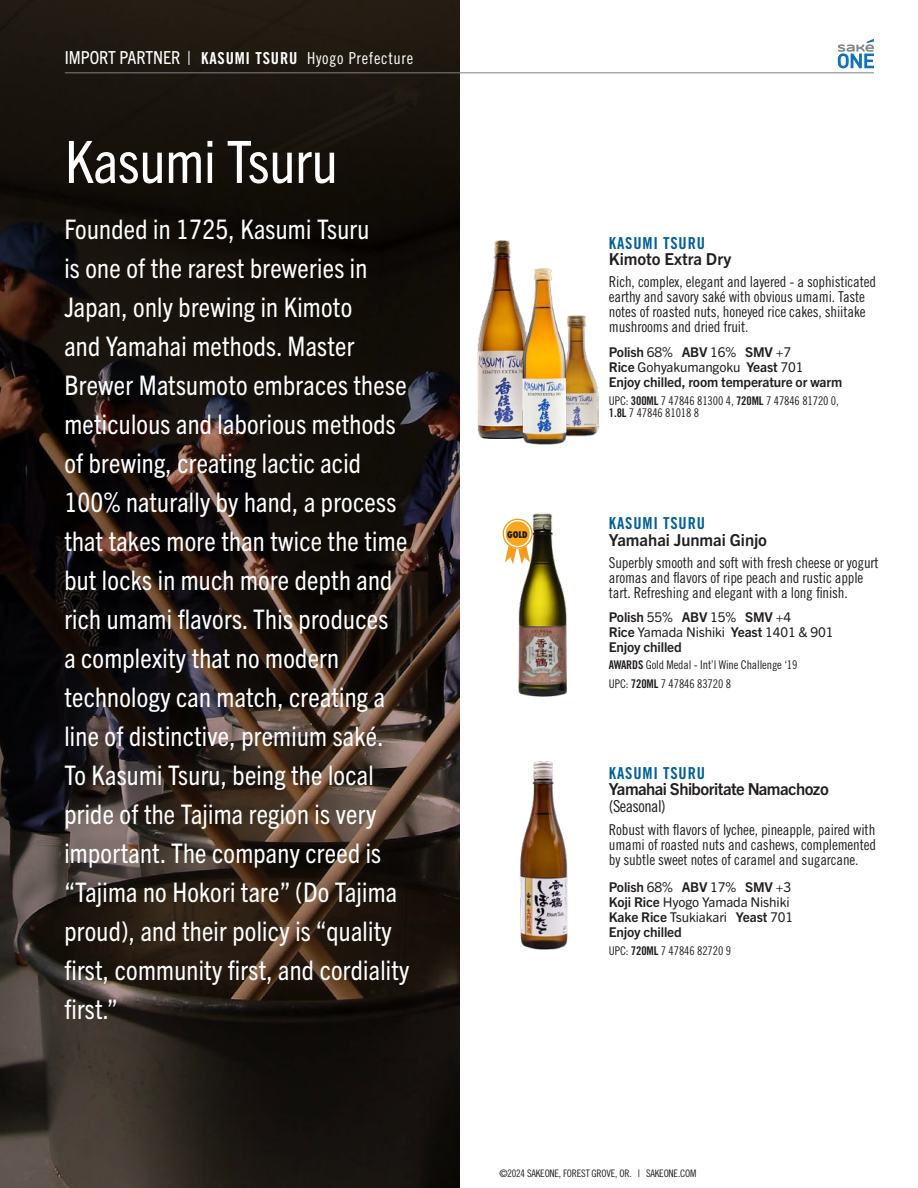
<style>
.page{position:relative;width:918px;height:1188px;background:#fff}
.page>*{position:absolute;margin:0;border:0;box-sizing:border-box;transform-origin:0 0}
.t1{font:condensed 58.5px "Trade Gothic Next LT Pro";color:#fff}
.t2{font:condensed 27px/39px "Trade Gothic Next LT Pro";letter-spacing:.01em;color:#fff}
.t3{font:700 16.5px/16.5px "Trade Gothic Next LT Pro";color:#231f20}
.t4{font:700 16.5px/16.5px "Trade Gothic Next LT Pro";letter-spacing:-.02em;color:#231f20}
.t5{font:16.5px "Trade Gothic LT Pro Cn 18";letter-spacing:.04em;color:#fff}
.t6{font:15px/15px "Trade Gothic LT Pro Cn 18";letter-spacing:-.01em;color:#231f20}
.t7{font:700 13.5px/15px "Trade Gothic Next LT Pro";letter-spacing:-.01em;color:#231f20}
.t8{font:13.5px/15px "Trade Gothic Next SR Pro";letter-spacing:-.01em;color:#231f20}
.t9{font:12px/12px "Trade Gothic LT Pro Cn 18";letter-spacing:-.01em;color:#231f20}
.t10{font:10.35px "Trade Gothic LT Pro Cn 18";letter-spacing:-.02em;color:#231f20}
.t11{font:800 condensed 9px "Futura";color:#231f20}
.s1{font-family:"Trade Gothic Next LT Pro";font-stretch:condensed;font-size:18px}
.s2{font-family:"Trade Gothic LT Pro Bd Cn 20"}
.s3{font-family:"Trade Gothic LT Pro Bd Cn 20";font-weight:400;color:#01609b}
.s4{font-family:"Trade Gothic Next SR Pro";font-weight:400}
.s5{font-family:"Trade Gothic LT Pro Cn 18";font-weight:400}
.s6{font-family:"Trade Gothic Next LT Pro";font-weight:700}
</style>
<div class="page">
<img style="left:0;top:0;width:459px;height:1188px">
<div style="left:67px;top:202px;width:360px;height:815px;background:#231f20;opacity:.29"></div>
<img style="left:520px;top:761px;width:48px;height:189px">
<hr style="left:65px;top:73px;width:809px;height:1px;background:#808285">
<svg style="left:838px;top:39px;width:36px;height:29px"></svg>
<img style="left:575px;top:315px;width:24px;height:122px">
<img style="left:477px;top:241px;width:35px;height:198px">
<img style="left:512px;top:268px;width:63px;height:177px">
<img style="left:511px;top:512px;width:56px;height:185px">
<svg style="left:505px;top:520px;width:25px;height:44px"></svg>
<div style="left:504px;top:520px;width:27px;height:27px;background:#f9a71b;border-radius:50%"></div>
<div style="left:503px;top:519px;width:29px;height:30px;border:3px solid #fff;border-radius:50%"></div>
<div style="left:503px;top:519px;width:30px;height:30px;border:1px solid #f89c1c;border-radius:50%"></div>
<p class="t5" style="left:65px;top:48px;width:350px"><span class="s1">IMPORT PARTNER |</span> <span class="s2">KASUMI TSURU</span> Hyogo Prefecture</p>
<p class="t1" style="left:65px;top:122px;width:274px">Kasumi Tsuru</p>
<p class="t2" style="left:64px;top:208px;width:347px">Founded in 1725, Kasumi Tsuru<br>is one of the rarest breweries in<br>Japan, only brewing in Kimoto<br>and Yamahai methods. Master<br>Brewer Matsumoto embraces these meticulous and laborious methods of brewing, creating lactic acid<br>100% naturally by hand, a process that takes more than twice the time but locks in much more depth and rich umami flavors. This produces<br>a complexity that no modern technology can match, creating a line of distinctive, premium saké.<br>To Kasumi Tsuru, being the local pride of the Tajima region is very important. The company creed is “Tajima no Hokori tare” (Do Tajima proud), and their policy is “quality first, community first, and cordiality first.”</p>
<p class="t11" style="left:507px;top:528px;width:22px">GOLD</p>
<p class="t3" style="left:609px;top:233px;width:124px"><span class="s3">KASUMI TSURU<br></span>Kimoto Extra Dry</p>
<p class="t6" style="left:609px;top:274px;width:269px">Rich, complex, elegant and layered - a sophisticated earthy and savory saké with obvious umami. Taste notes of roasted nuts, honeyed rice cakes, shiitake mushrooms and dried fruit.</p>
<p class="t7" style="left:609px;top:344px;width:235px">Polish <span class="s4">68%</span> ABV <span class="s4">16%</span> SMV <span class="s4">+7<br></span>Rice <span class="s4">Gohyakumangoku</span> Yeast <span class="s4">701<br></span>Enjoy chilled, room temperature or warm</p>
<p class="t9" style="left:609px;top:395px;width:231px">UPC: <span class="s2">300ML</span> 7 47846 81300 4, <span class="s2">720ML</span> 7 47846 81720 0,<br><span class="s2">1.8L</span> 7 47846 81018 8</p>
<p class="t3" style="left:609px;top:514px;width:160px"><span class="s3">KASUMI TSURU<br></span>Yamahai Junmai Ginjo</p>
<p class="t6" style="left:609px;top:555px;width:271px">Superbly smooth and soft with fresh cheese or yogurt aromas and flavors of ripe peach and rustic apple tart. Refreshing and elegant with a long finish.</p>
<p class="t7" style="left:609px;top:609px;width:226px">Polish <span class="s4">55%</span> ABV <span class="s4">15%</span> SMV <span class="s4">+4<br></span>Rice <span class="s4">Yamada Nishiki</span> Yeast <span class="s4">1401 &amp; 901<br></span>Enjoy chilled</p>
<p class="t9" style="left:609px;top:659px;width:190px"><span class="s2">AWARDS</span> Gold Medal - Int’l Wine Challenge ‘19</p>
<p class="t9" style="left:609px;top:678px;width:124px">UPC: <span class="s2">720ML</span> 7 47846 83720 8</p>
<p class="t4" style="left:609px;top:764px;width:221px"><span class="s3">KASUMI TSURU<br></span>Yamahai Shiboritate Namachozo <span class="s5">(Seasonal)</span></p>
<p class="t6" style="left:609px;top:822px;width:269px;text-align:justify">Robust with flavors of lychee, pineapple, paired with umami of roasted nuts and cashews, complemented by subtle sweet notes of caramel and sugarcane.</p>
<p class="t8" style="left:609px;top:879px;width:184px"><span class="s6">Polish</span> 68% <span class="s6">ABV</span> 17% <span class="s6">SMV</span> +3<br><span class="s6">Koji Rice</span> Hyogo Yamada Nishiki</p>
<p class="t7" style="left:609px;top:909px;width:186px">Kake Rice <span class="s4">Tsukiakari</span> Yeast <span class="s4">701<br></span>Enjoy chilled</p>
<p class="t9" style="left:609px;top:944px;width:124px">UPC: <span class="s2">720ML</span> 7 47846 82720 9</p>
<p class="t10" style="left:499px;top:1167px;width:198px">©2024 SAKEONE, FOREST GROVE, OR. | SAKEONE.COM</p>
</div>
